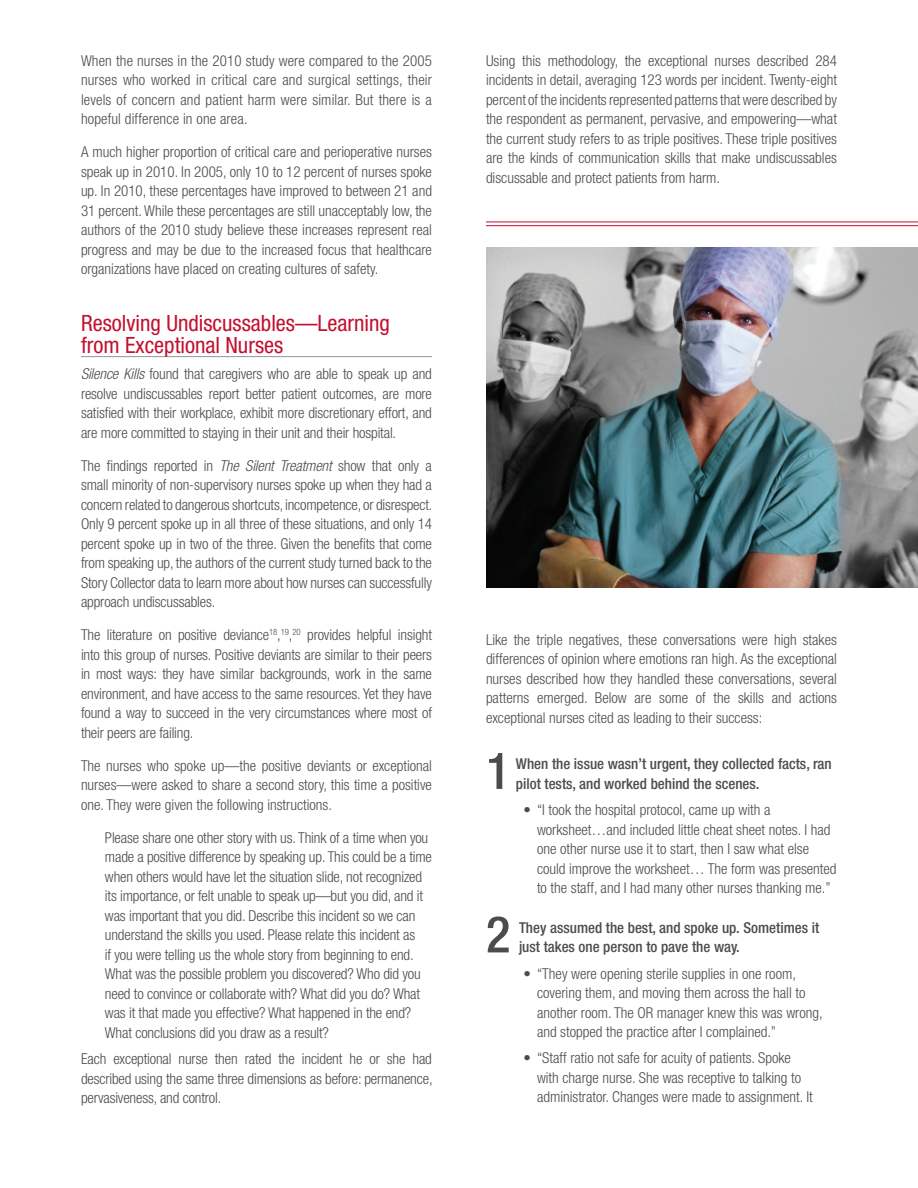
<style>
.page{position:relative;width:918px;height:1188px;background:#fff}
.page>*{position:absolute;margin:0;border:0;box-sizing:border-box;transform-origin:0 0}
.t1{font:500 condensed 50.7px "Helvetica Neue";color:#4b4c4d}
.t2{font:condensed 22.5px/22.5px "Helvetica Neue";color:#c3102f}
.t3{font:300 condensed 15px/19.5px "Helvetica Neue";color:#4b4c4d;text-align:justify}
.t4{font:500 condensed 15px/19.5px "Helvetica Neue";color:#4b4c4d}
.s1{font-style:italic}
</style>
<div class="page">
<hr style="left:81px;top:356px;width:351px;height:1px;background:#939598">
<img style="left:486px;top:247px;width:432px;height:341px">
<hr style="left:486px;top:222px;width:432px;height:1px;background:#c3102f">
<hr style="left:486px;top:225px;width:432px;height:1px;background:#c3102f">
<p class="t3" style="left:81px;top:51px;width:353px">When the nurses in the 2010 study were compared to the 2005 nurses who worked in critical care and surgical settings, their levels of concern and patient harm were similar. But there is a hopeful difference in one area.</p>
<p class="t3" style="left:81px;top:142px;width:353px">A much higher proportion of critical care and perioperative nurses speak up in 2010. In 2005, only 10 to 12 percent of nurses spoke up. In 2010, these percentages have improved to between 21 and 31 percent. While these percentages are still unacceptably low, the authors of the 2010 study believe these increases represent real progress and may be due to the increased focus that healthcare organizations have placed on creating cultures of safety.</p>
<h2 class="t2" style="left:81px;top:311px;width:311px">Resolving Undiscussables—Learning from Exceptional Nurses</h2>
<p class="t3" style="left:81px;top:364px;width:352px"><span class="s1">Silence Kills</span> found that caregivers who are able to speak up and resolve undiscussables report better patient outcomes, are more satisfied with their workplace, exhibit more discretionary effort, and are more committed to staying in their unit and their hospital.</p>
<p class="t3" style="left:81px;top:456px;width:353px">The findings reported in <span class="s1">The Silent Treatment</span> show that only a small minority of non-supervisory nurses spoke up when they had a concern related to dangerous shortcuts, incompetence, or disrespect.<br>Only 9 percent spoke up in all three of these situations, and only 14 percent spoke up in two of the three. Given the benefits that come from speaking up, the authors of the current study turned back to the Story Collector data to learn more about how nurses can successfully approach undiscussables.</p>
<p class="t3" style="left:81px;top:625px;width:353px">The literature on positive deviance<sup>18</sup>,<sup>19</sup>,<sup>20</sup> provides helpful insight into this group of nurses. Positive deviants are similar to their peers in most ways: they have similar backgrounds, work in the same environment, and have access to the same resources. Yet they have found a way to succeed in the very circumstances where most of their peers are failing.</p>
<p class="t3" style="left:81px;top:756px;width:353px">The nurses who spoke up—the positive deviants or exceptional nurses—were asked to share a second story, this time a positive one. They were given the following instructions.</p>
<p class="t3" style="left:105px;top:828px;width:329px;text-align:left">Please share one other story with us. Think of a time when you made a positive difference by speaking up. This could be a time when others would have let the situation slide, not recognized its importance, or felt unable to speak up—but you did, and it was important that you did. Describe this incident so we can understand the skills you used. Please relate this incident as<br>if you were telling us the whole story from beginning to end.<br>What was the possible problem you discovered? Who did you need to convince or collaborate with? What did you do? What was it that made you effective? What happened in the end?<br>What conclusions did you draw as a result?</p>
<p class="t3" style="left:81px;top:1049px;width:353px">Each exceptional nurse then rated the incident he or she had described using the same three dimensions as before: permanence, pervasiveness, and control.</p>
<p class="t3" style="left:486px;top:51px;width:353px">Using this methodology, the exceptional nurses described 284 incidents in detail, averaging 123 words per incident. Twenty-eight percent of the incidents represented patterns that were described by the respondent as permanent, pervasive, and empowering—what the current study refers to as triple positives. These triple positives are the kinds of communication skills that make undiscussables discussable and protect patients from harm.</p>
<p class="t3" style="left:486px;top:630px;width:353px">Like the triple negatives, these conversations were high stakes differences of opinion where emotions ran high. As the exceptional nurses described how they handled these conversations, several patterns emerged. Below are some of the skills and actions exceptional nurses cited as leading to their success:</p>
<h1 class="t1" style="left:486px;top:741px;width:26px">1</h1>
<p class="t4" style="left:516px;top:754px;width:317px">When the issue wasn’t urgent, they collected facts, ran pilot tests, and worked behind the scenes.</p>
<p class="t3" style="left:537px;top:800px;width:301px;text-align:left;text-indent:-14px">• “I took the hospital protocol, came up with a worksheet…and included little cheat sheet notes. I had one other nurse use it to start, then I saw what else could improve the worksheet… The form was presented to the staff, and I had many other nurses thanking me.”</p>
<h1 class="t1" style="left:486px;top:904px;width:26px">2</h1>
<p class="t4" style="left:519px;top:918px;width:302px">They assumed the best, and spoke up. Sometimes it just takes one person to pave the way.</p>
<p class="t3" style="left:537px;top:964px;width:287px;text-align:left;text-indent:-14px">• “They were opening sterile supplies in one room, covering them, and moving them across the hall to another room. The OR manager knew this was wrong, and stopped the practice after I complained.”</p>
<p class="t3" style="left:537px;top:1048px;width:277px;text-align:left;text-indent:-14px">• “Staff ratio not safe for acuity of patients. Spoke with charge nurse. She was receptive to talking to administrator. Changes were made to assignment. It</p>
</div>
